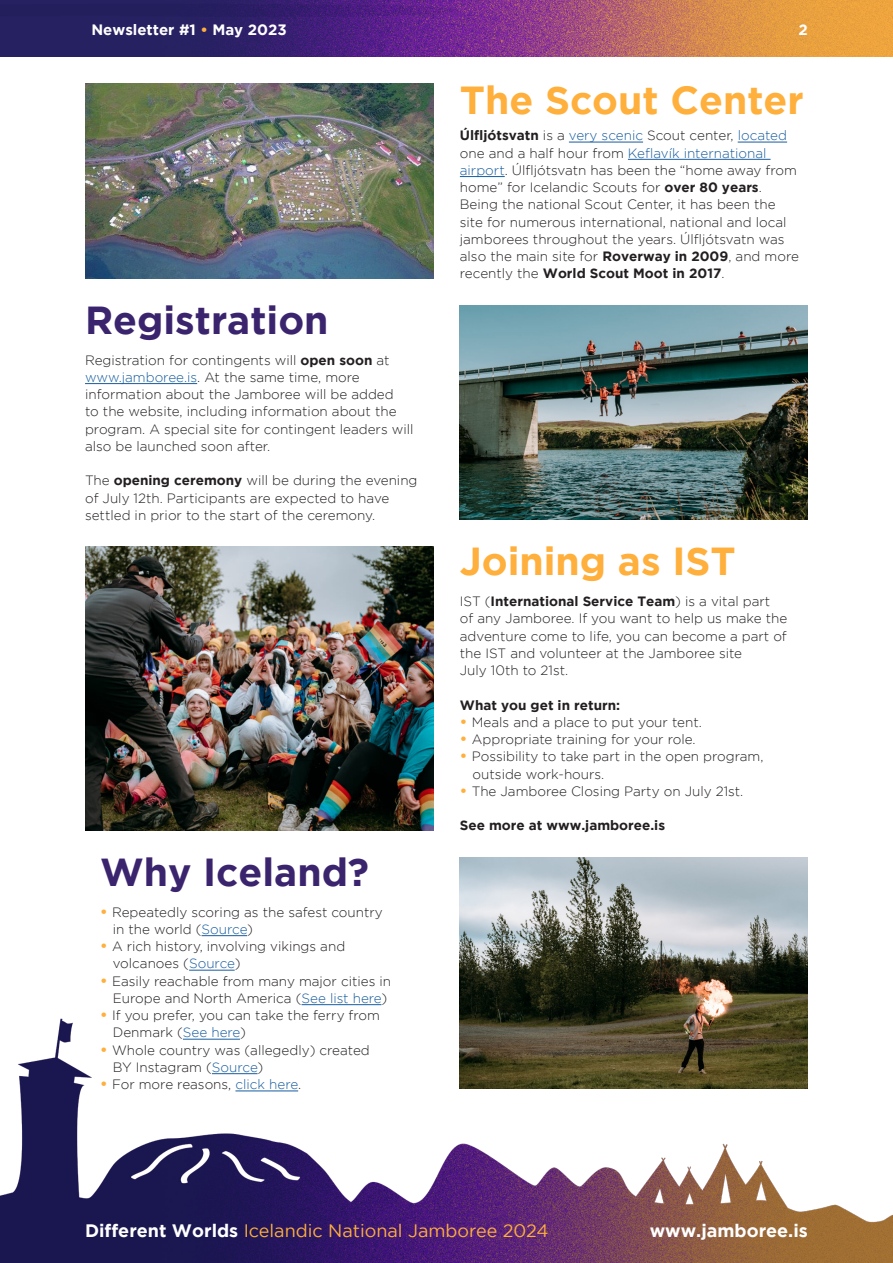
<style>
.page{position:relative;width:893px;height:1263px;background:#fff}
.page>*{position:absolute;margin:0;border:0;box-sizing:border-box;transform-origin:0 0}
.Fyrirsögn_1{font:700 39px "Gotham";color:#ffaf3c}
.Fyrirsögn_1-2{font:700 39px "Gotham";color:#3b246e}
.t1{font:18px "Gotham";color:#ffaf3c}
.t2{font:700 18px "Gotham";color:#fff}
.t3{font:700 15px "Gotham";color:#fff}
.Meginmál{font:300 13.5px/17.2px "Gotham";color:#231f20}
.Meginmál-2{font:700 13.5px "Gotham";color:#231f20}
.s1{color:#ffaf3c}
.s2{font-weight:700}
.s3{color:#175d9e}
.s4{font-weight:700;font-size:15px;color:#ffaf3c}
.s5{font-weight:700;color:#fff}
</style>
<div class="page">
<img style="left:0;top:1006px;width:893px;height:257px">
<img style="left:0;top:0;width:893px;height:57px">
<hr style="left:569px;top:142px;width:74px;height:1px;background:#175d9e">
<hr style="left:738px;top:142px;width:49px;height:1px;background:#175d9e">
<hr style="left:628px;top:159px;width:143px;height:1px;background:#175d9e">
<hr style="left:460px;top:176px;width:45px;height:1px;background:#175d9e">
<hr style="left:85px;top:383px;width:112px;height:1px;background:#175d9e">
<hr style="left:202px;top:935px;width:45px;height:1px;background:#175d9e">
<hr style="left:189px;top:970px;width:46px;height:1px;background:#175d9e">
<hr style="left:302px;top:1004px;width:79px;height:1px;background:#175d9e">
<hr style="left:183px;top:1039px;width:57px;height:1px;background:#175d9e">
<hr style="left:212px;top:1073px;width:46px;height:1px;background:#175d9e">
<hr style="left:235px;top:1091px;width:63px;height:1px;background:#175d9e">
<img style="left:460px;top:305px;width:348px;height:215px">
<img style="left:85px;top:547px;width:348px;height:283px">
<img style="left:85px;top:83px;width:348px;height:195px">
<img style="left:460px;top:857px;width:348px;height:232px">
<p class="t3" style="left:91px;top:21px;width:197px">Newsletter #1 <span class="s1">•</span> May 2023</p>
<p class="t3" style="left:799px;top:21px;width:11px">2</p>
<p class="Fyrirsögn_1" style="left:460px;top:77px;width:345px">The Scout Center</p>
<p class="Fyrirsögn_1-2" style="left:85px;top:297px;width:245px">Registration</p>
<p class="Meginmál" style="left:85px;top:351px;width:330px">Registration for contingents will <span class="s2">open soon</span> at <span class="s3">www.jamboree.is</span>. At the same time, more information about the Jamboree will be added<br>to the website, including information about the program. A special site for contingent leaders will also be launched soon after.</p>
<p class="Meginmál" style="left:85px;top:472px;width:334px">The <span class="s2">opening ceremony</span> will be during the evening of July 12th. Participants are expected to have settled in prior to the start of the ceremony.</p>
<p class="Fyrirsögn_1-2" style="left:100px;top:849px;width:271px">Why Iceland?</p>
<p class="Meginmál" style="left:113px;top:903px;width:272px;text-indent:-13px"><span class="s4">•</span> Repeatedly scoring as the safest country in the world (<span class="s3">Source</span>)</p>
<p class="Meginmál" style="left:113px;top:937px;width:234px;text-indent:-13px"><span class="s4">•</span> A rich history, involving vikings and volcanoes (<span class="s3">Source</span>)</p>
<p class="Meginmál" style="left:100px;top:972px;width:293px;text-align:right"><span class="s4">•</span> Easily reachable from many major cities in<br>Europe and North America (<span class="s3">See list here</span>)</p>
<p class="Meginmál" style="left:113px;top:1006px;width:269px;text-indent:-13px"><span class="s4">•</span> If you prefer, you can take the ferry from<br>Denmark (<span class="s3">See here</span>)</p>
<p class="Meginmál" style="left:113px;top:1041px;width:259px;text-indent:-13px"><span class="s4">•</span> Whole country was (allegedly) created<br>BY Instagram (<span class="s3">Source</span>)</p>
<p class="Meginmál" style="left:100px;top:1075px;width:203px"><span class="s4">•</span> For more reasons, <span class="s3">click here</span>.</p>
<p class="Meginmál" style="left:460px;top:127px;width:341px"><span class="s2">Úlfljótsvatn</span> is a <span class="s3">very scenic</span> Scout center, <span class="s3">located </span>one and a half hour from <span class="s3">Keflavík international airport</span>. Úlfljótsvatn has been the “home away from home” for Icelandic Scouts for <span class="s2">over 80 years</span>.<br>Being the national Scout Center, it has been the site for numerous international, national and local jamborees throughout the years. Úlfljótsvatn was also the main site for <span class="s2">Roverway in 2009</span>, and more recently the <span class="s2">World Scout Moot in 2017</span>.</p>
<p class="Fyrirsögn_1" style="left:460px;top:539px;width:277px">Joining as IST</p>
<p class="Meginmál" style="left:460px;top:592px;width:329px">IST (<span class="s2">International Service Team</span>) is a vital part<br>of any Jamboree. If you want to help us make the adventure come to life, you can become a part of the IST and volunteer at the Jamboree site<br>July 10th to 21st.</p>
<p class="Meginmál-2" style="left:460px;top:697px;width:162px">What you get in return:</p>
<p class="Meginmál" style="left:460px;top:713px;width:243px"><span class="s4">•</span> Meals and a place to put your tent.</p>
<p class="Meginmál" style="left:460px;top:730px;width:237px"><span class="s4">•</span> Appropriate training for your role.</p>
<p class="Meginmál" style="left:473px;top:748px;width:292px;text-indent:-13px"><span class="s4">•</span> Possibility to take part in the open program, outside work-hours.</p>
<p class="Meginmál" style="left:460px;top:782px;width:285px"><span class="s4">•</span> The Jamboree Closing Party on July 21st.</p>
<p class="Meginmál-2" style="left:460px;top:818px;width:207px">See more at www.jamboree.is</p>
<p class="t1" style="left:85px;top:1220px;width:465px"><span class="s5">Different Worlds</span> Icelandic National Jamboree 2024</p>
<p class="t2" style="left:650px;top:1220px;width:160px">www.jamboree.is</p>
</div>
